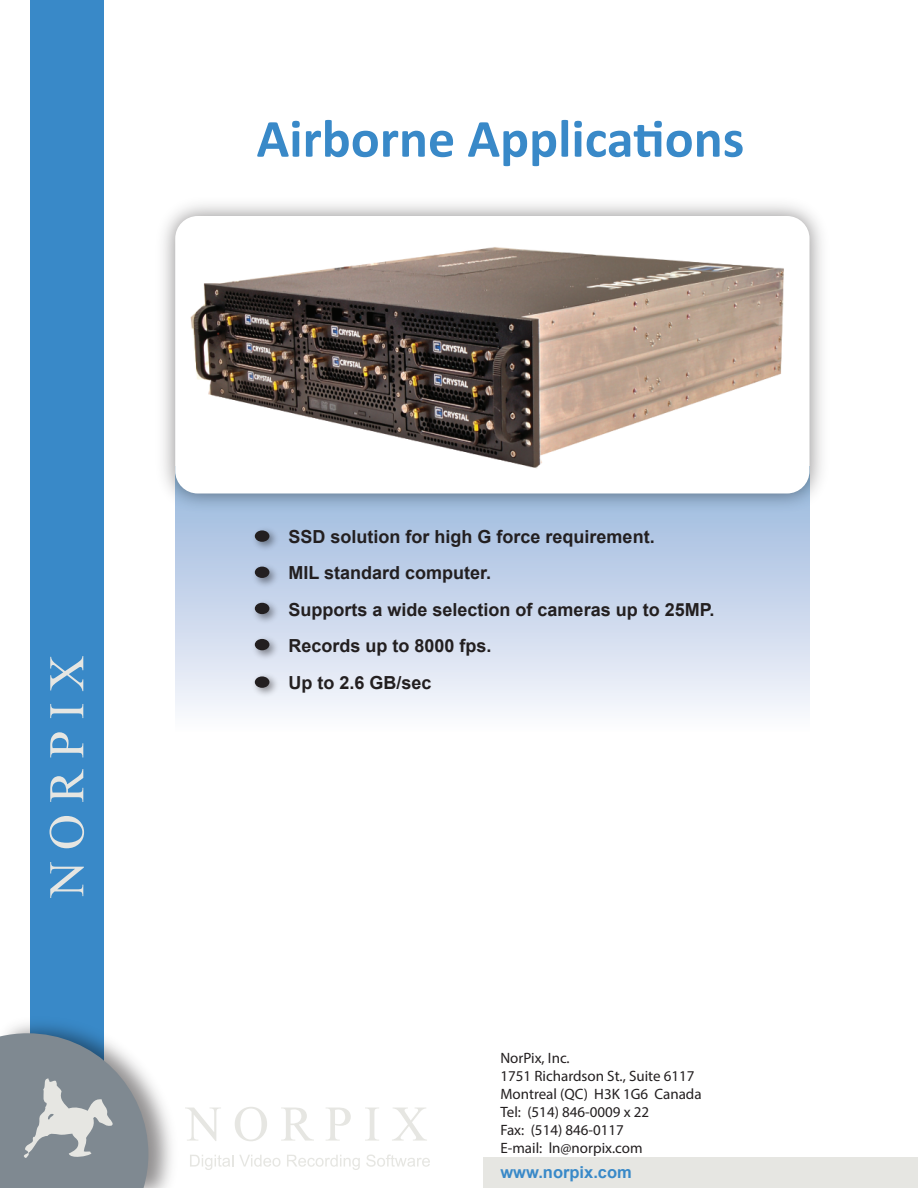
<style>
.page{position:relative;width:918px;height:1188px;background:#fff}
.page>*{position:absolute;margin:0;border:0;box-sizing:border-box;transform-origin:0 0}
.t1{font:700 54px "Calibri";color:#3989c8}
.t2{font:700 18px/36.6px "Arial";color:#231f20}
.t3{font:700 16.5px "Arial";color:#3989c8}
.t4{font:15px/18px "Myriad Pro";color:#231f20}
</style>
<div class="page">
<svg style="left:175px;top:519px;width:634px;height:192px;background:#cddaed"></svg>
<img style="left:163px;top:204px;width:659px;height:315px">
<div style="left:175px;top:216px;width:634px;height:278px;background:#fff;border-radius:22px"></div>
<div style="left:30px;top:0;width:74px;height:1188px;background:#3989c8"></div>
<svg style="left:0;top:1033px;width:148px;height:155px;background:#929ba2"></svg>
<svg style="left:185px;top:1108px;width:36px;height:33px"></svg>
<svg style="left:235px;top:1107px;width:32px;height:34px"></svg>
<svg style="left:281px;top:1108px;width:33px;height:33px"></svg>
<svg style="left:326px;top:1108px;width:25px;height:33px"></svg>
<svg style="left:365px;top:1108px;width:14px;height:33px"></svg>
<svg style="left:392px;top:1108px;width:35px;height:33px"></svg>
<svg style="left:190px;top:1155px;width:43px;height:15px"></svg>
<svg style="left:239px;top:1155px;width:41px;height:12px"></svg>
<svg style="left:287px;top:1155px;width:73px;height:15px"></svg>
<svg style="left:366px;top:1155px;width:64px;height:12px"></svg>
<div style="left:483px;top:1158px;width:435px;height:30px;background:#e6e6e2"></div>
<img style="left:248px;top:560px;width:34px;height:31px">
<div style="left:255px;top:567px;width:14px;height:11px;background:#231f20;border-radius:50%"></div>
<img style="left:248px;top:596px;width:34px;height:31px">
<div style="left:255px;top:603px;width:14px;height:11px;background:#231f20;border-radius:50%"></div>
<img style="left:248px;top:632px;width:34px;height:31px">
<div style="left:255px;top:639px;width:14px;height:11px;background:#231f20;border-radius:50%"></div>
<img style="left:248px;top:670px;width:34px;height:31px">
<div style="left:255px;top:676px;width:14px;height:12px;background:#231f20;border-radius:50%"></div>
<img style="left:248px;top:524px;width:34px;height:31px">
<div style="left:255px;top:530px;width:14px;height:12px;background:#231f20;border-radius:50%"></div>
<img style="left:190px;top:247px;width:594px;height:222px">
<svg style="left:50px;top:862px;width:34px;height:36px"></svg>
<svg style="left:50px;top:816px;width:34px;height:32px"></svg>
<svg style="left:50px;top:769px;width:33px;height:33px"></svg>
<svg style="left:50px;top:732px;width:33px;height:25px"></svg>
<svg style="left:50px;top:704px;width:33px;height:14px"></svg>
<svg style="left:50px;top:656px;width:33px;height:35px"></svg>
<h1 class="t1" style="left:256px;top:104px;width:489px">Airborne Applications</h1>
<p class="t2" style="left:288px;top:519px;width:427px">SSD solution for high G force requirement.<br>MIL standard computer.<br>Supports a wide selection of cameras up to 25MP.<br>Records up to 8000 fps.<br>Up to 2.6 GB/sec</p>
<p class="t4" style="left:500px;top:1048px;width:203px">NorPix, Inc.<br>1751 Richardson St., Suite 6117<br>Montreal (QC) H3K 1G6 Canada<br>Tel: (514) 846-0009 x 22<br>Fax: (514) 846-0117<br>E-mail: ln@norpix.com</p>
<p class="t3" style="left:500px;top:1161px;width:133px">www.norpix.com</p>
</div>
